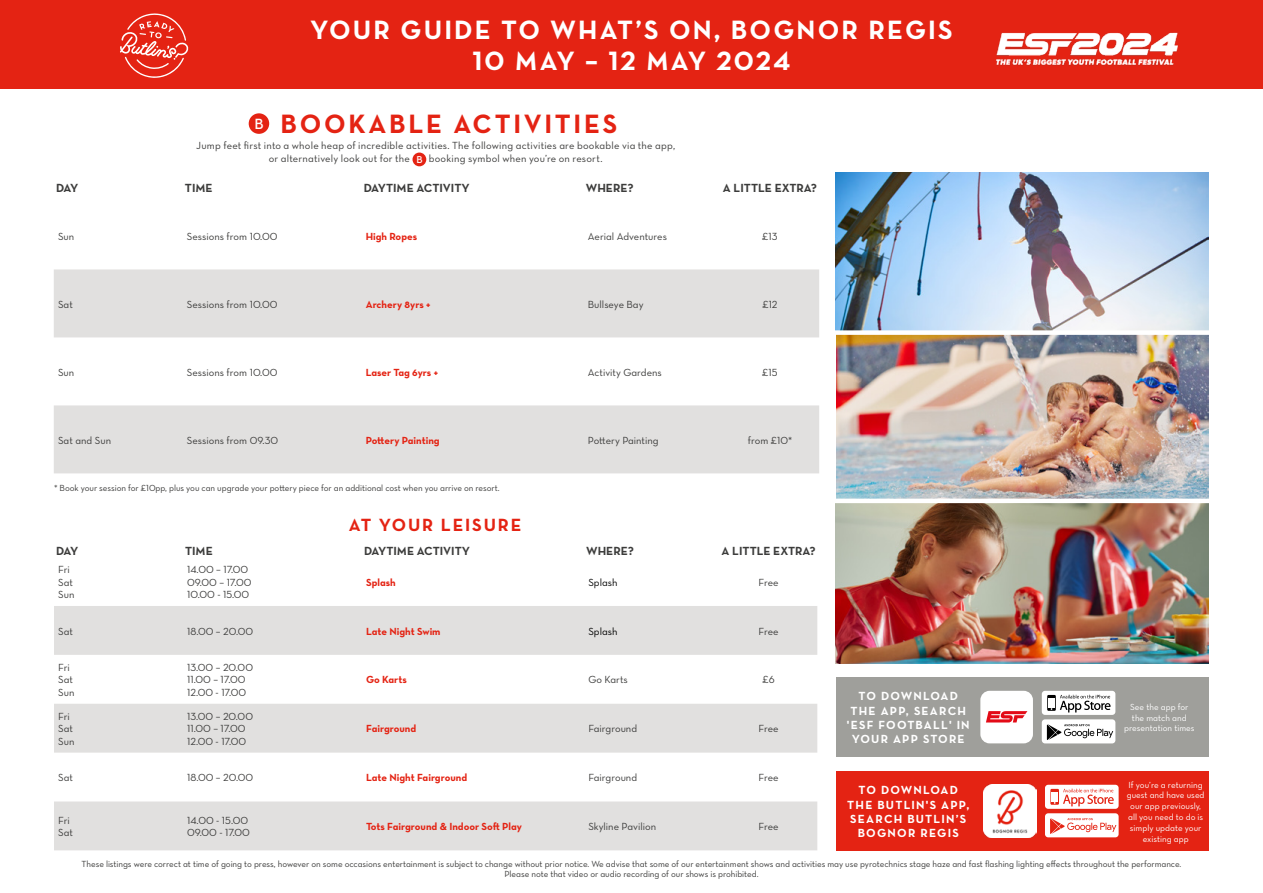
<style>
.page{position:relative;width:1263px;height:893px;background:#fff}
.page>*{position:absolute;margin:0;border:0;box-sizing:border-box;transform-origin:0 0}
.t1{font:27px "Neutraface Text Bold Alt";letter-spacing:.08em;color:#fff}
.t2{font:27px "Neutraface Text Bold Alt";letter-spacing:.1em;color:#e42313}
.t3{font:18px "Neutraface Text Bold Alt";letter-spacing:.1em;color:#e42313}
.t4{font:15.15px "Neutraface Text Demi Alt";color:#fff}
.t5{font:12px/14.4px "Neutraface Text Bold Alt";letter-spacing:.1em;color:#fff;text-align:center}
.t6{font:12px "Neutraface Text Bold Alt";color:#3c3c3b}
.t7{font:10.5px/12.6px "Neutraface Text Book Alt";color:#3c3c3b}
.t8{font:10.5px/12.6px "Neutraface Text Book Alt";letter-spacing:.02em;color:#3c3c3b}
.t9{font:10.5px "Neutraface Text Bold Alt";color:#e42313}
.t10{font:10.5px "Neutraface Text Book Alt";color:#000}
.t11{font:10.2px "Neutraface Text Demi Alt";color:#fff}
.t12{font:9px/10.8px "Neutraface Text Book Alt";letter-spacing:-.005em;color:#3c3c3b;text-align:center}
.t13{font:9px/10.8px "Neutraface Text Book Alt";color:#fff;text-align:center}
</style>
<div class="page">
<svg style="left:54px;top:269px;width:765px;height:204px;fill:#e1e0df"></svg>
<div style="left:0;top:0;width:1263px;height:88px;background:#e42313"></div>
<svg style="left:54px;top:606px;width:763px;height:244px;fill:#e1e0df"></svg>
<div style="left:836px;top:771px;width:373px;height:80px;background:#e42313"></div>
<img style="left:983px;top:785px;width:53px;height:52px">
<svg style="left:1045px;top:785px;width:73px;height:52px"></svg>
<svg style="left:120px;top:13px;width:69px;height:65px"></svg>
<img style="left:836px;top:172px;width:373px;height:491px">
<img style="left:835px;top:328px;width:374px;height:177px">
<div style="left:836px;top:677px;width:373px;height:80px;background:#9f9f9b"></div>
<div style="left:980px;top:691px;width:53px;height:52px;background:#fff;border-radius:9px"></div>
<svg style="left:986px;top:711px;width:41px;height:11px"></svg>
<svg style="left:1042px;top:691px;width:73px;height:52px"></svg>
<img style="left:996px;top:32px;width:182px;height:34px">
<div style="left:249px;top:113px;width:20px;height:21px;background:#e42313;border-radius:50%"></div>
<div style="left:412px;top:153px;width:14px;height:13px;background:#e42313;border-radius:50%"></div>
<p class="t1" style="left:310px;top:12px;width:644px">YOUR GUIDE TO WHAT’S ON, BOGNOR REGIS</p>
<p class="t1" style="left:472px;top:44px;width:320px">10 MAY – 12 MAY 2024</p>
<p class="t4" style="left:254px;top:114px;width:11px">B</p>
<p class="t2" style="left:281px;top:106px;width:338px">BOOKABLE ACTIVITIES</p>
<p class="t8" style="left:269px;top:139px;width:408px;text-indent:-73px">Jump feet first into a whole heap of incredible activities. The following activities are bookable via the app, or alternatively look out for the</p>
<p class="t11" style="left:416px;top:153px;width:8px">B</p>
<p class="t8" style="left:429px;top:152px;width:175px">booking symbol when you’re on resort.</p>
<p class="t6" style="left:56px;top:180px;width:24px">DAY</p>
<p class="t6" style="left:185px;top:180px;width:29px">TIME</p>
<p class="t6" style="left:364px;top:180px;width:108px">DAYTIME ACTIVITY</p>
<p class="t6" style="left:586px;top:180px;width:49px">WHERE?</p>
<p class="t6" style="left:723px;top:180px;width:96px">A LITTLE EXTRA?</p>
<p class="t7" style="left:58px;top:230px;width:18px">Sun</p>
<p class="t7" style="left:187px;top:230px;width:92px">Sessions from 10.00</p>
<p class="t9" style="left:366px;top:229px;width:53px">High Ropes</p>
<p class="t7" style="left:588px;top:230px;width:81px">Aerial Adventures</p>
<p class="t7" style="left:762px;top:230px;width:17px">£13</p>
<p class="t7" style="left:58px;top:298px;width:16px">Sat</p>
<p class="t7" style="left:187px;top:298px;width:92px">Sessions from 10.00</p>
<p class="t9" style="left:366px;top:297px;width:66px">Archery 8yrs +</p>
<p class="t7" style="left:588px;top:298px;width:57px">Bullseye Bay</p>
<p class="t7" style="left:762px;top:298px;width:17px">£12</p>
<p class="t7" style="left:58px;top:365px;width:18px">Sun</p>
<p class="t7" style="left:187px;top:365px;width:92px">Sessions from 10.00</p>
<p class="t9" style="left:366px;top:365px;width:74px">Laser Tag 6yrs +</p>
<p class="t7" style="left:588px;top:365px;width:75px">Activity Gardens</p>
<p class="t7" style="left:762px;top:365px;width:17px">£15</p>
<p class="t7" style="left:58px;top:433px;width:55px">Sat and Sun</p>
<p class="t7" style="left:187px;top:433px;width:93px">Sessions from 09.30</p>
<p class="t9" style="left:366px;top:433px;width:75px">Pottery Painting</p>
<p class="t7" style="left:588px;top:433px;width:72px">Pottery Painting</p>
<p class="t7" style="left:748px;top:433px;width:46px">from £10*</p>
<p class="t12" style="left:54px;top:482px;width:447px">* Book your session for £10pp, plus you can upgrade your pottery piece for an additional cost when you arrive on resort.</p>
<p class="t3" style="left:349px;top:513px;width:174px">AT YOUR LEISURE</p>
<p class="t6" style="left:56px;top:543px;width:24px">DAY</p>
<p class="t6" style="left:185px;top:543px;width:29px">TIME</p>
<p class="t6" style="left:364px;top:543px;width:108px">DAYTIME ACTIVITY</p>
<p class="t6" style="left:586px;top:543px;width:49px">WHERE?</p>
<p class="t6" style="left:722px;top:543px;width:96px">A LITTLE EXTRA?</p>
<p class="t7" style="left:58px;top:563px;width:16px">Fri<br>Sat</p>
<p class="t7" style="left:58px;top:588px;width:18px">Sun</p>
<p class="t7" style="left:187px;top:563px;width:66px">14.00 – 17.00<br>09.00 – 17.00</p>
<p class="t7" style="left:187px;top:588px;width:64px">10.00 - 15.00</p>
<p class="t9" style="left:366px;top:575px;width:31px">Splash</p>
<p class="t10" style="left:588px;top:575px;width:31px">Splash</p>
<p class="t7" style="left:759px;top:576px;width:22px">Free</p>
<p class="t7" style="left:58px;top:624px;width:16px">Sat</p>
<p class="t7" style="left:187px;top:624px;width:68px">18.00 – 20.00</p>
<p class="t9" style="left:366px;top:624px;width:76px">Late Night Swim</p>
<p class="t10" style="left:588px;top:624px;width:31px">Splash</p>
<p class="t7" style="left:759px;top:624px;width:22px">Free</p>
<p class="t7" style="left:58px;top:661px;width:16px">Fri<br>Sat</p>
<p class="t7" style="left:58px;top:686px;width:18px">Sun</p>
<p class="t7" style="left:187px;top:661px;width:67px">13.00 – 20.00</p>
<p class="t7" style="left:187px;top:673px;width:60px">11.00 – 17.00</p>
<p class="t7" style="left:187px;top:686px;width:61px">12.00 - 17.00</p>
<p class="t9" style="left:366px;top:673px;width:42px">Go Karts</p>
<p class="t7" style="left:588px;top:673px;width:41px">Go Karts</p>
<p class="t7" style="left:763px;top:673px;width:14px">£6</p>
<p class="t7" style="left:58px;top:710px;width:16px">Fri<br>Sat</p>
<p class="t7" style="left:58px;top:735px;width:18px">Sun</p>
<p class="t7" style="left:187px;top:710px;width:67px">13.00 – 20.00</p>
<p class="t7" style="left:187px;top:722px;width:60px">11.00 – 17.00</p>
<p class="t7" style="left:187px;top:735px;width:61px">12.00 - 17.00</p>
<p class="t9" style="left:366px;top:722px;width:52px">Fairground</p>
<p class="t7" style="left:588px;top:722px;width:50px">Fairground</p>
<p class="t7" style="left:759px;top:722px;width:22px">Free</p>
<p class="t7" style="left:58px;top:771px;width:16px">Sat</p>
<p class="t7" style="left:187px;top:771px;width:68px">18.00 – 20.00</p>
<p class="t9" style="left:366px;top:771px;width:103px">Late Night Fairground</p>
<p class="t7" style="left:588px;top:771px;width:50px">Fairground</p>
<p class="t7" style="left:759px;top:771px;width:22px">Free</p>
<p class="t7" style="left:58px;top:814px;width:13px">Fri</p>
<p class="t7" style="left:58px;top:826px;width:16px">Sat</p>
<p class="t7" style="left:187px;top:814px;width:63px">14.00 - 15.00</p>
<p class="t7" style="left:187px;top:826px;width:64px">09.00 - 17.00</p>
<p class="t9" style="left:366px;top:820px;width:157px">Tots Fairground &amp; Indoor Soft Play</p>
<p class="t7" style="left:588px;top:820px;width:69px">Skyline Pavilion</p>
<p class="t7" style="left:759px;top:820px;width:22px">Free</p>
<p class="t5" style="left:847px;top:689px;width:124px">TO DOWNLOAD<br>THE APP, SEARCH 'ESF FOOTBALL' IN<br>YOUR APP STORE</p>
<p class="t5" style="left:847px;top:783px;width:124px">TO DOWNLOAD<br>THE BUTLIN'S APP,</p>
<p class="t5" style="left:850px;top:811px;width:118px">SEARCH BUTLIN’S<br>BOGNOR REGIS</p>
<p class="t13" style="left:1124px;top:701px;width:72px">See the app for the match and presentation times</p>
<p class="t13" style="left:1127px;top:779px;width:79px">If you’re a returning guest and have used our app previously, all you need to do is simply update your existing app</p>
<p class="t12" style="left:82px;top:858px;width:1101px">These listings were correct at time of going to press, however on some occasions entertainment is subject to change without prior notice. We advise that some of our entertainment shows and activities may use pyrotechnics stage haze and fast flashing lighting effects throughout the performance.<br>Please note that video or audio recording of our shows is prohibited.</p>
</div>
